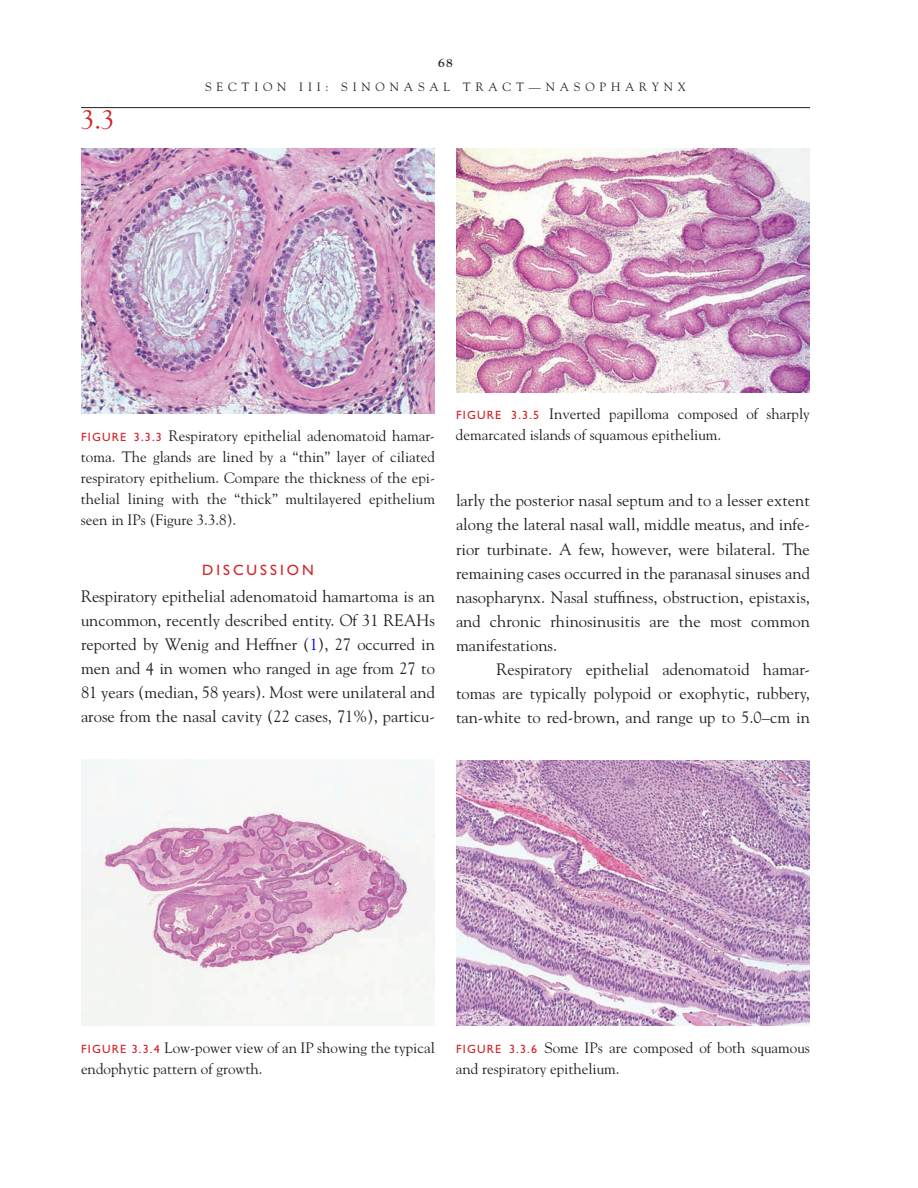
<style>
.page{position:relative;width:918px;height:1188px;background:#fff}
.page>*{position:absolute;margin:0;border:0;box-sizing:border-box;transform-origin:0 0}
.t1{font:27px "Goudy";color:#d1232a}
.t2{font:16.5px/24px "Goudy";color:#231f20;text-align:justify}
.t3{font:15px/21px "Goudy";color:#231f20}
.t4{font:15px "Gill Sans";letter-spacing:.2em;color:#d1232a}
.t5{font:12px "Goudy";letter-spacing:.4em;color:#231f20}
.t6{font:700 12px "Goudy";color:#231f20}
.s1{font-family:"Gill Sans";font-size:12px;color:#d1232a}
.s2{color:#00f}
</style>
<div class="page">
<hr style="left:81px;top:107px;width:729px;height:1px;background:#231f20">
<img style="left:81px;top:148px;width:354px;height:266px">
<img style="left:81px;top:759px;width:354px;height:267px">
<img style="left:456px;top:148px;width:354px;height:244px">
<img style="left:456px;top:760px;width:354px;height:266px">
<h1 class="t1" style="left:81px;top:103px;width:35px">3.3</h1>
<p class="t6" style="left:438px;top:56px;width:16px">68</p>
<p class="t5" style="left:205px;top:79px;width:161px">SECTION III: Sinonasal</p>
<p class="t5" style="left:463px;top:79px;width:26px">T ract</p>
<p class="t5" style="left:529px;top:79px;width:45px">—Nasopharyn</p>
<p class="t5" style="left:678px;top:79px;width:10px">x</p>
<p class="t3" style="left:81px;top:425px;width:356px;text-align:justify"><span class="s1">FI GURE 3.3.3</span> Respiratory epithelial adenomatoid hamar&shy;toma. The glands are lined by a “thin” layer of ciliated respiratory epithelium. Compare the thickness of the epi&shy;thelial lining with the “thick” multilayered epithelium seen in IPs (Figure 3.3.8).</p>
<p class="t4" style="left:202px;top:562px;width:90px">DI SCUSSION</p>
<p class="t2" style="left:81px;top:584px;width:356px">Respiratory epithelial adenomatoid hamartoma is an uncommon, recently described entity. Of 31 REAHs reported by Wenig and Heffner (<span class="s2">1</span>), 27 occurred in men and 4 in women who ranged in age from 27 to 81 years (median, 58 years). Most were unilateral and arose from the nasal cavity (22 cases, 71%), particu-</p>
<p class="t3" style="left:456px;top:403px;width:355px"><span class="s1">FI GURE 3.3.5</span> Inverted papilloma composed of sharply demarcated islands of squamous epithelium.</p>
<p class="t2" style="left:456px;top:488px;width:356px">larly the posterior nasal septum and to a lesser extent along the lateral nasal wall, middle meatus, and infe&shy;rior turbinate. A few, however, were bilateral. The remaining cases occurred in the paranasal sinuses and nasopharynx. Nasal stuffiness, obstruction, epistaxis, and chronic rhinosinusitis are the most common manifestations.</p>
<p class="t2" style="left:456px;top:656px;width:356px;text-indent:41px">Respiratory epithelial adenomatoid hamar&shy;tomas are typically polypoid or exophytic, rubbery, tan-white to red-brown, and range up to 5.0–cm in</p>
<p class="t3" style="left:81px;top:1036px;width:355px"><span class="s1">FI GURE 3.3.4</span> Low-power view of an IP showing the typical endophytic pattern of growth.</p>
<p class="t3" style="left:456px;top:1036px;width:355px"><span class="s1">FI GURE 3.3.6</span> Some IPs are composed of both squamous and respiratory epithelium.</p>
</div>
